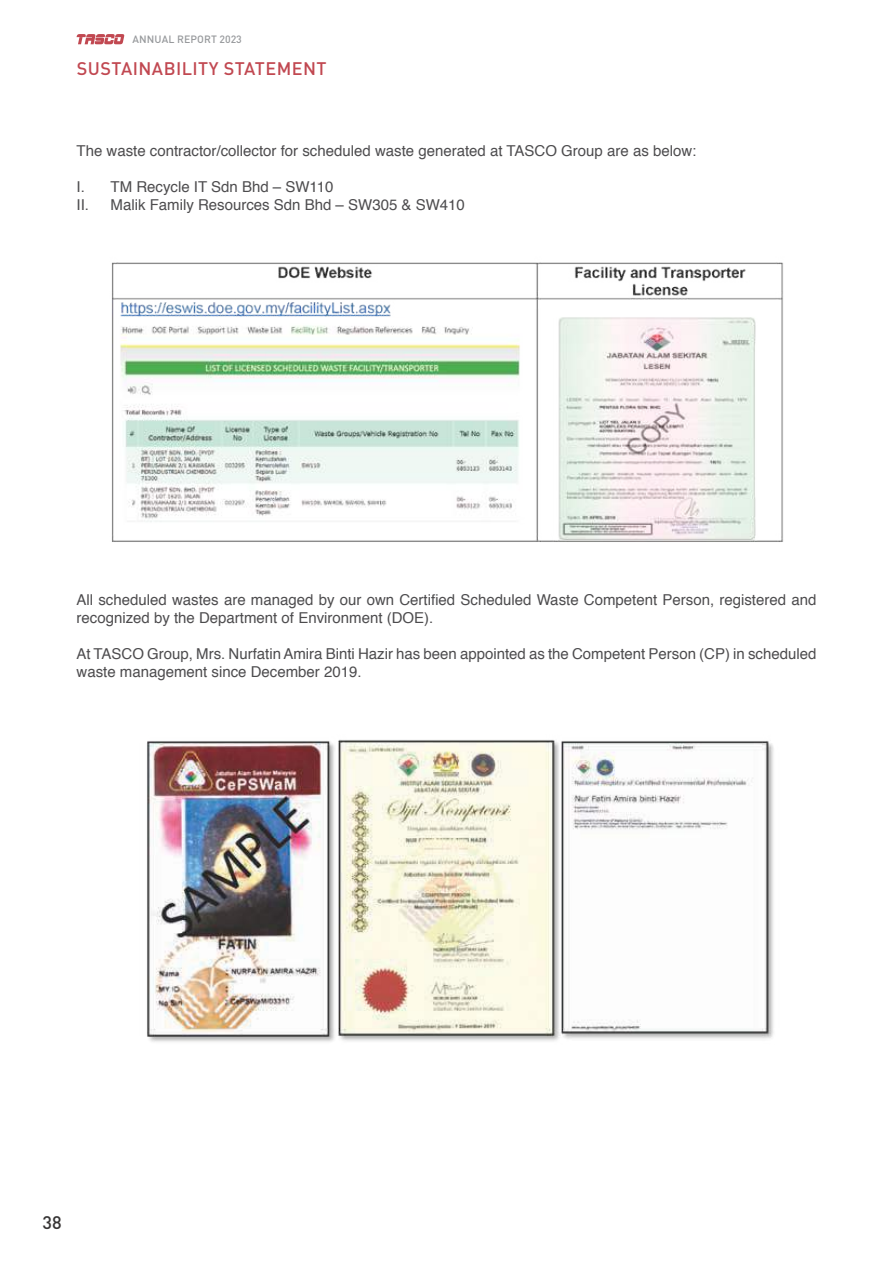
<style>
.page{position:relative;width:893px;height:1263px;background:#fff}
.page>*{position:absolute;margin:0;border:0;box-sizing:border-box;transform-origin:0 0}
.t1{font:500 18px "DINOT";letter-spacing:.025em;color:#c14851}
.t2{font:500 18px "DINOT";color:#373535}
.t3{font:15px/18px "Helvetica";color:#4d4c4e}
.t4{font:500 10.5px "DINOT";letter-spacing:.01em;color:#97999c}
</style>
<div class="page">
<svg style="left:77px;top:34px;width:47px;height:10px"></svg>
<img style="left:111px;top:262px;width:672px;height:280px">
<img style="left:147px;top:739px;width:627px;height:303px">
<p class="t4" style="left:132px;top:32px;width:111px">ANNUAL REPORT 2023</p>
<p class="t1" style="left:77px;top:56px;width:251px">SUSTAINABILITY STATEMENT</p>
<p class="t3" style="left:77px;top:142px;width:621px">The waste contractor/collector for scheduled waste generated at TASCO Group are as below:</p>
<p class="t3" style="left:77px;top:178px;width:390px">I. TM Recycle IT Sdn Bhd – SW110<br>II. Malik Family Resources Sdn Bhd – SW305 &amp; SW410</p>
<p class="t3" style="left:77px;top:591px;width:741px">All scheduled wastes are managed by our own Certified Scheduled Waste Competent Person, registered and recognized by the Department of Environment (DOE).</p>
<p class="t3" style="left:77px;top:645px;width:741px">At TASCO Group, Mrs. Nurfatin Amira Binti Hazir has been appointed as the Competent Person (CP) in scheduled waste management since December 2019.</p>
<p class="t2" style="left:43px;top:1210px;width:21px">38</p>
</div>
